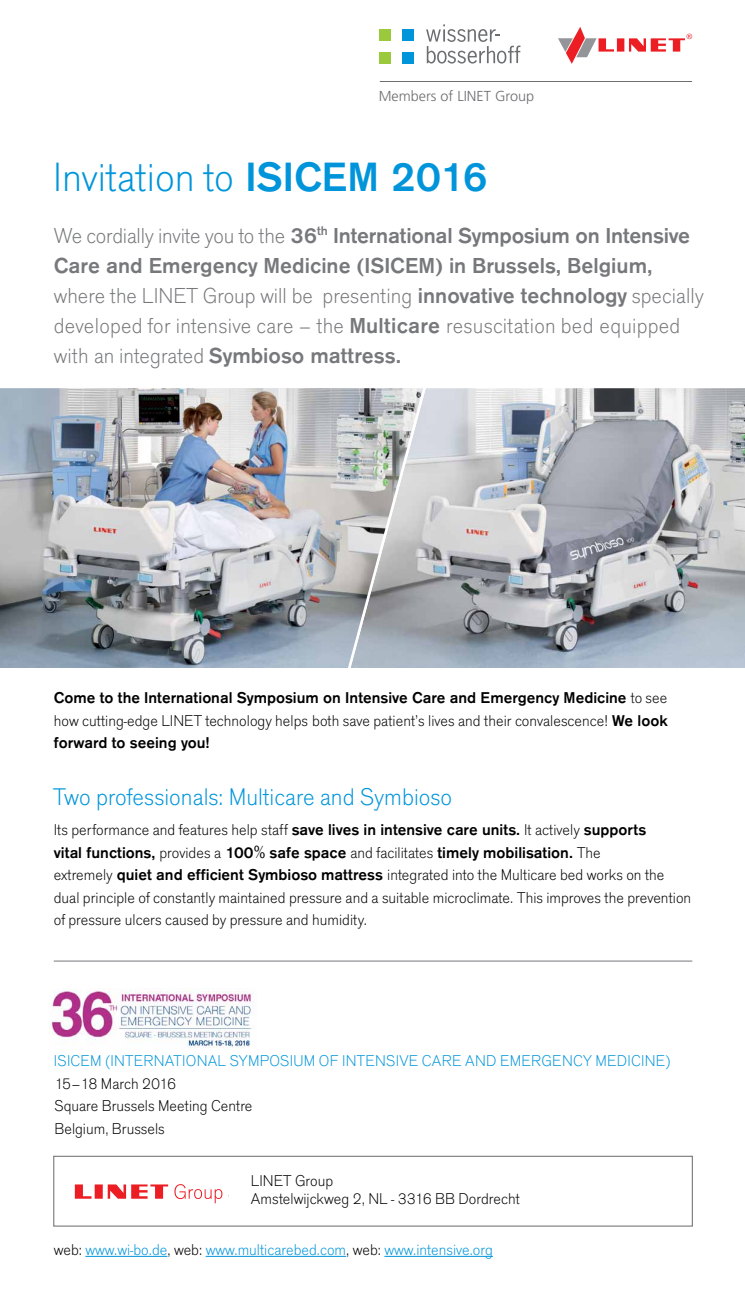
<style>
.page{position:relative;width:745px;height:1316px;background:#fff}
.page>*{position:absolute;margin:0;border:0;box-sizing:border-box;transform-origin:0 0}
.t1{font:300 42.5px "Accius TOT";color:#0095da}
.t2{font:300 25px "Accius TOT";color:#0095da}
.t3{font:300 22.5px/30px "Accius TOT";letter-spacing:.005em;color:#77787b}
.t4{font:300 16.25px/22.5px "Accius TOT";color:#000}
.t5{font:500 16.25px/22.5px "Accius TOT";color:#000;text-align:justify}
.t6{font:300 16.25px "Accius TOT";color:#0095da}
.t7{font:300 14.38px "Frutiger";color:#6d6e71}
.s1{font-weight:500}
.s2{font-weight:300}
.s3{color:#000}
</style>
<div class="page">
<img style="left:0;top:388px;width:321px;height:280px">
<svg style="left:321px;top:388px;width:423px;height:280px"></svg>
<hr style="left:54px;top:960px;width:637px;height:1px;background:#77787b">
<hr style="left:85px;top:1255px;width:82px;height:1px;background:#0095da">
<hr style="left:205px;top:1255px;width:141px;height:1px;background:#0095da">
<hr style="left:384px;top:1255px;width:108px;height:1px;background:#0095da">
<div style="left:379px;top:52px;width:11px;height:11px;background:#9aca3c"></div>
<div style="left:402px;top:52px;width:11px;height:11px;background:#0095da"></div>
<div style="left:379px;top:29px;width:11px;height:12px;background:#9aca3c"></div>
<div style="left:402px;top:29px;width:11px;height:12px;background:#0095da"></div>
<svg style="left:426px;top:24px;width:94px;height:40px"></svg>
<svg style="left:558px;top:27px;width:133px;height:37px"></svg>
<hr style="left:379px;top:81px;width:312px;height:1px;background:#6d6e71">
<div style="left:53px;top:1155px;width:639px;height:71px;border:1px solid #77787b"></div>
<svg style="left:75px;top:1184px;width:93px;height:14px"></svg>
<svg style="left:174px;top:1184px;width:49px;height:18px"></svg>
<img style="left:50px;top:988px;width:202px;height:59px">
<p class="t7" style="left:378px;top:88px;width:157px">Members of LINET Group</p>
<h1 class="t1" style="left:53px;top:154px;width:436px">Invitation to <span class="s1">ISICEM 2016</span></h1>
<p class="t3" style="left:54px;top:220px;width:651px">We cordially invite you to the <span class="s1">36</span><sup>th</sup> <span class="s1">International Symposium on Intensive Care and Emergency Medicine (ISICEM) in Brussels, Belgium, </span>where the LINET Group will be presenting <span class="s1">innovative technology</span> specially developed for intensive care – the <span class="s1">Multicare</span> resuscitation bed equipped with an integrated <span class="s1">Symbioso mattress.</span></p>
<p class="t5" style="left:54px;top:686px;width:615px">Come to the International Symposium on Intensive Care and Emergency Medicine <span class="s2">to see how cutting-edge LINET technology helps both save patient’s lives and their convalescence!</span> We look forward to seeing you!</p>
<h2 class="t2" style="left:53px;top:783px;width:400px">Two professionals: Multicare and Symbioso</h2>
<p class="t4" style="left:54px;top:818px;width:638px">Its performance and features help staff <span class="s1">save lives in intensive care units.</span> It actively <span class="s1">supports<br>vital functions,</span> provides a <span class="s1">100% safe space</span> and facilitates <span class="s1">timely mobilisation.</span> The<br>extremely <span class="s1">quiet and efficient Symbioso mattress</span> integrated into the Multicare bed works on the dual principle of constantly maintained pressure and a suitable microclimate. This improves the prevention of pressure ulcers caused by pressure and humidity.</p>
<p class="t6" style="left:54px;top:1051px;width:301px">ISICEM (International Sym posi um of Intensi</p>
<p class="t6" style="left:399px;top:1051px;width:153px">ve Care an d Emergenc</p>
<p class="t6" style="left:582px;top:1051px;width:53px">y Medicine</p>
<p class="t6" style="left:665px;top:1051px;width:6px">)</p>
<p class="t4" style="left:54px;top:1072px;width:199px">15–18 March 2016<br>Square Brussels Meeting Centre<br>Belgium, Brussels</p>
<p class="t4" style="left:251px;top:1170px;width:270px;line-height:18.8px">LINET Group<br>Amstelwijckweg 2, NL - 3316 BB Dordrecht</p>
<p class="t6" style="left:54px;top:1240px;width:440px"><span class="s3">web:</span> www.wi-bo.de<span class="s3">, web:</span> www.multicarebed.com<span class="s3">, web:</span> www.intensive.org</p>
</div>
